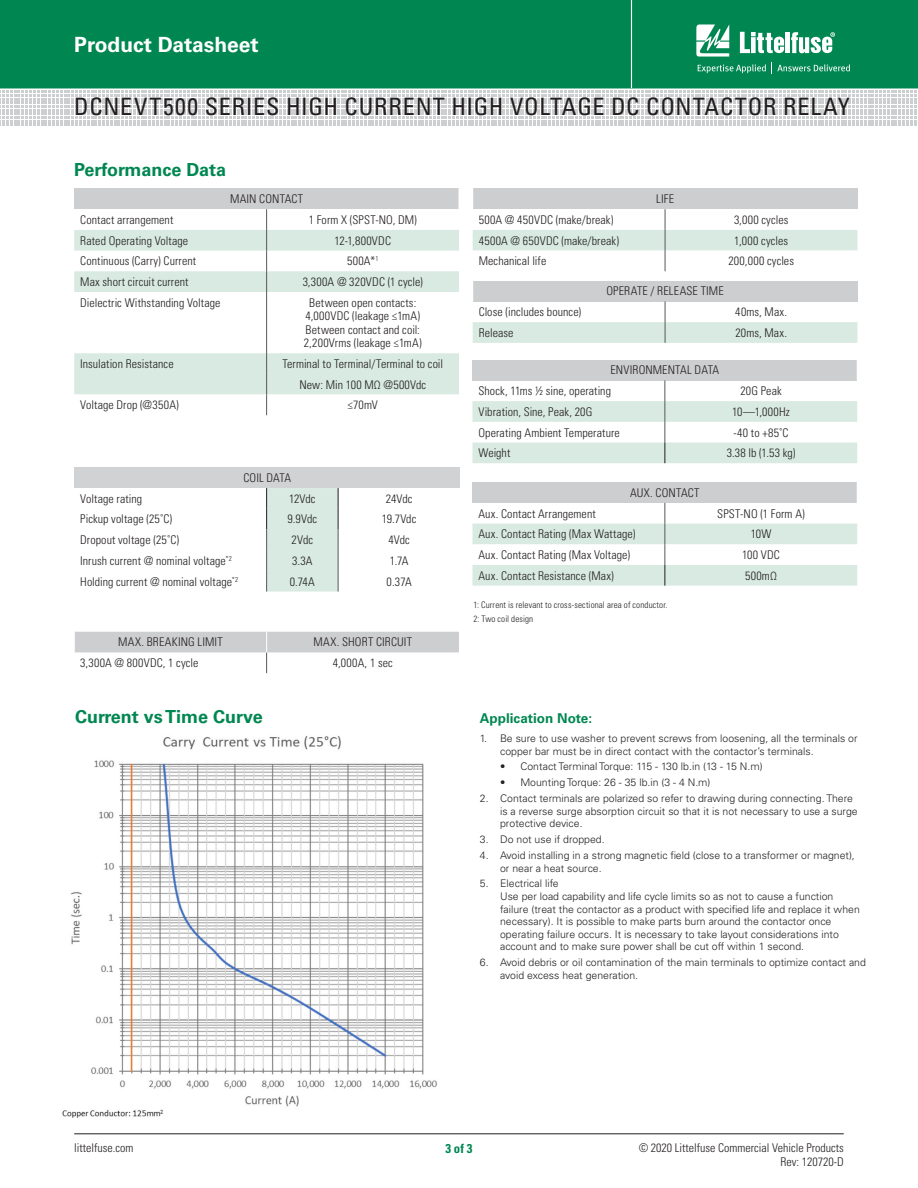
<style>
.page{position:relative;width:918px;height:1188px;background:#fff}
.page>*{position:absolute;margin:0;border:0;box-sizing:border-box;transform-origin:0 0}
.Head_Large{font:condensed 24px "Univers LT Std";letter-spacing:.035em;color:#231f20}
.t1{font:700 21px "Univers LT Std";color:#fff}
.Body_text_bullets{font:700 18px "Univers LT Std";color:#008751}
.Body_text_bullets-2{font:700 13.5px "Univers LT Std";color:#008751}
.t2{font:700 condensed 12.75px "Univers LT Std";color:#008751}
.Chart_Body{font:300 condensed 12px/13.5px "Univers LT Std";letter-spacing:.005em;color:#231f20;text-align:right}
.Chart_Body-2{font:300 condensed 12px "Univers LT Std";letter-spacing:.025em;color:#231f20}
.t3{font:300 10.5px/12.6px "Univers LT Std";color:#231f20}
.Chart_Body-3{font:300 condensed 9px "Univers LT Std";letter-spacing:.015em;color:#231f20}
</style>
<div class="page">
<div style="left:0;top:0;width:918px;height:88px;background:#008751"></div>
<hr style="left:631px;top:0;width:1px;height:88px;background:#fff">
<hr style="left:74px;top:1134px;width:770px;height:1px;background:#231f20">
<svg style="left:0;top:91px;width:917px;height:35px"></svg>
<svg style="left:696px;top:24px;width:33px;height:33px"></svg>
<hr style="left:786px;top:32px;width:4px;height:21px;background:#fff">
<svg style="left:791px;top:32px;width:44px;height:21px"></svg>
<svg style="left:740px;top:32px;width:44px;height:21px"></svg>
<svg style="left:698px;top:64px;width:68px;height:9px"></svg>
<svg style="left:772px;top:63px;width:78px;height:11px"></svg>
<div style="left:74px;top:189px;width:385px;height:20px;background:#cdced0"></div>
<svg style="left:74px;top:230px;width:385px;height:62px;fill:#d8eae1"></svg>
<svg style="left:74px;top:292px;width:385px;height:123px"></svg>
<svg style="left:266px;top:209px;width:1px;height:83px"></svg>
<hr style="left:266px;top:292px;width:1px;height:61px;background:#57585a">
<svg style="left:266px;top:353px;width:1px;height:62px"></svg>
<svg style="left:472px;top:189px;width:385px;height:82px"></svg>
<svg style="left:472px;top:360px;width:385px;height:103px"></svg>
<svg style="left:472px;top:281px;width:385px;height:62px"></svg>
<svg style="left:74px;top:632px;width:385px;height:41px"></svg>
<svg style="left:472px;top:482px;width:385px;height:104px"></svg>
<img style="left:62px;top:736px;width:375px;height:382px">
<div style="left:74px;top:467px;width:386px;height:21px;background:#d1d2d4"></div>
<div style="left:266px;top:488px;width:73px;height:104px;background:#d8eae1"></div>
<h2 class="t1" style="left:74px;top:32px;width:186px">Product Datasheet</h2>
<p class="Head_Large" style="left:74px;top:92px;width:777px">DCNEVT500 SERIES HIGH CURRENT HIGH VOLTAGE DC CONTACTOR RELAY</p>
<p class="Body_text_bullets" style="left:74px;top:160px;width:153px">Performance Data</p>
<p class="Chart_Body" style="left:230px;top:192px;width:75px">MAIN CONTACT</p>
<p class="Chart_Body" style="left:80px;top:213px;width:95px">Contact arrangement</p>
<p class="Chart_Body" style="left:309px;top:213px;width:110px">1 Form X (SPST-NO, DM)</p>
<p class="Chart_Body" style="left:80px;top:234px;width:110px">Rated Operating Voltage</p>
<p class="Chart_Body-2" style="left:335px;top:233px;width:58px">12-1,800VDC</p>
<p class="Chart_Body" style="left:80px;top:254px;width:117px">Continuous (Carry) Current</p>
<p class="Chart_Body" style="left:347px;top:254px;width:33px">500A*<sup>1</sup></p>
<p class="Chart_Body" style="left:80px;top:275px;width:110px">Max short circuit current</p>
<p class="Chart_Body" style="left:303px;top:275px;width:122px">3,300A @ 320VDC (1 cycle)</p>
<p class="Chart_Body" style="left:80px;top:296px;width:142px">Dielectric Withstanding Voltage</p>
<p class="Chart_Body" style="left:305px;top:296px;width:116px;text-align:center">Between open contacts:<br>4,000VDC (leakage ≤1mA)</p>
<p class="Chart_Body" style="left:304px;top:323px;width:119px;text-align:left">Between contact and coil:<br>2,200Vrms (leakage ≤1mA)</p>
<p class="Chart_Body" style="left:80px;top:357px;width:95px">Insulation Resistance</p>
<p class="Chart_Body" style="left:283px;top:357px;width:162px">Terminal to Terminal/Terminal to coil</p>
<p class="Chart_Body" style="left:299px;top:378px;width:128px">New: Min 100 MΩ @500Vdc</p>
<p class="Chart_Body" style="left:80px;top:398px;width:100px">Voltage Drop (@350A)</p>
<p class="Chart_Body" style="left:348px;top:398px;width:32px">≤70mV</p>
<p class="Chart_Body" style="left:243px;top:471px;width:49px">COIL DATA</p>
<p class="Chart_Body" style="left:80px;top:492px;width:63px">Voltage rating</p>
<p class="Chart_Body" style="left:289px;top:492px;width:28px">12Vdc</p>
<p class="Chart_Body" style="left:386px;top:492px;width:28px">24Vdc</p>
<p class="Chart_Body" style="left:80px;top:512px;width:93px">Pickup voltage (25˚C)</p>
<p class="Chart_Body" style="left:288px;top:512px;width:31px">9.9Vdc</p>
<p class="Chart_Body" style="left:382px;top:512px;width:36px">19.7Vdc</p>
<p class="Chart_Body" style="left:80px;top:533px;width:100px">Dropout voltage (25˚C)</p>
<p class="Chart_Body" style="left:292px;top:533px;width:23px">2Vdc</p>
<p class="Chart_Body" style="left:388px;top:533px;width:23px">4Vdc</p>
<p class="Chart_Body" style="left:80px;top:554px;width:153px">Inrush current @ nominal voltage<sup>*2</sup></p>
<p class="Chart_Body" style="left:292px;top:554px;width:22px">3.3A</p>
<p class="Chart_Body" style="left:390px;top:554px;width:20px">1.7A</p>
<p class="Chart_Body" style="left:80px;top:575px;width:160px">Holding current @ nominal voltage<sup>*2</sup></p>
<p class="Chart_Body" style="left:290px;top:575px;width:27px">0.74A</p>
<p class="Chart_Body" style="left:387px;top:575px;width:27px">0.37A</p>
<p class="Chart_Body" style="left:118px;top:635px;width:106px">MAX. BREAKING LIMIT</p>
<p class="Chart_Body" style="left:313px;top:635px;width:100px">MAX. SHORT CIRCUIT</p>
<p class="Chart_Body" style="left:80px;top:656px;width:120px">3,300A @ 800VDC, 1 cycle</p>
<p class="Chart_Body" style="left:333px;top:656px;width:62px">4,000A, 1 sec</p>
<p class="Chart_Body" style="left:656px;top:192px;width:19px">LIFE</p>
<p class="Chart_Body" style="left:479px;top:213px;width:136px">500A @ 450VDC (make/break)</p>
<p class="Chart_Body" style="left:734px;top:213px;width:56px">3,000 cycles</p>
<p class="Chart_Body" style="left:479px;top:234px;width:142px">4500A @ 650VDC (make/break)</p>
<p class="Chart_Body" style="left:734px;top:234px;width:55px">1,000 cycles</p>
<p class="Chart_Body" style="left:479px;top:254px;width:69px">Mechanical life</p>
<p class="Chart_Body" style="left:728px;top:254px;width:67px">200,000 cycles</p>
<p class="Chart_Body" style="left:606px;top:285px;width:119px">OPERATE / RELEASE TIME</p>
<p class="Chart_Body" style="left:479px;top:305px;width:104px">Close (includes bounce)</p>
<p class="Chart_Body" style="left:735px;top:305px;width:53px">40ms, Max.</p>
<p class="Chart_Body" style="left:479px;top:326px;width:36px">Release</p>
<p class="Chart_Body" style="left:735px;top:326px;width:53px">20ms, Max.</p>
<p class="Chart_Body" style="left:610px;top:363px;width:110px">ENVIRONMENTAL DATA</p>
<p class="Chart_Body" style="left:478px;top:384px;width:134px">Shock, 11ms ½ sine, operating</p>
<p class="Chart_Body" style="left:740px;top:384px;width:43px">20G Peak</p>
<p class="Chart_Body" style="left:478px;top:405px;width:116px">Vibration, Sine, Peak, 20G</p>
<p class="Chart_Body" style="left:732px;top:405px;width:59px">10—1,000Hz</p>
<p class="Chart_Body" style="left:478px;top:426px;width:143px">Operating Ambient Temperature</p>
<p class="Chart_Body" style="left:733px;top:426px;width:57px">-40 to +85˚C</p>
<p class="Chart_Body" style="left:478px;top:446px;width:33px">Weight</p>
<p class="Chart_Body" style="left:727px;top:446px;width:70px">3.38 lb (1.53 kg)</p>
<p class="Chart_Body" style="left:630px;top:486px;width:71px">AUX. CONTACT</p>
<p class="Chart_Body" style="left:478px;top:507px;width:119px">Aux. Contact Arrangement</p>
<p class="Chart_Body" style="left:717px;top:507px;width:89px">SPST-NO (1 Form A)</p>
<p class="Chart_Body" style="left:478px;top:527px;width:158px">Aux. Contact Rating (Max Wattage)</p>
<p class="Chart_Body" style="left:751px;top:527px;width:22px">10W</p>
<p class="Chart_Body" style="left:478px;top:548px;width:153px">Aux. Contact Rating (Max Voltage)</p>
<p class="Chart_Body" style="left:742px;top:548px;width:39px">100 VDC</p>
<p class="Chart_Body" style="left:478px;top:569px;width:137px">Aux. Contact Resistance (Max)</p>
<p class="Chart_Body" style="left:745px;top:569px;width:33px">500mΩ</p>
<p class="Chart_Body-3" style="left:473px;top:600px;width:196px">1: Current is relevant to cross-sectional area of conductor.</p>
<p class="Chart_Body-3" style="left:473px;top:613px;width:61px">2: Two coil design</p>
<p class="Body_text_bullets" style="left:75px;top:707px;width:189px">Current vs Time Curve</p>
<p class="Body_text_bullets-2" style="left:480px;top:710px;width:114px">Application Note:</p>
<p class="t3" style="left:500px;top:732px;width:359px;text-indent:-20px">1. Be sure to use washer to prevent screws from loosening, all the terminals or copper bar must be in direct contact with the contactor’s terminals.</p>
<p class="t3" style="left:500px;top:760px;width:264px">• Contact Terminal Torque: 115 - 130 lb.in (13 - 15 N.m)</p>
<p class="t3" style="left:500px;top:776px;width:212px">• Mounting Torque: 26 - 35 lb.in (3 - 4 N.m)</p>
<p class="t3" style="left:500px;top:792px;width:359px;text-indent:-20px">2. Contact terminals are polarized so refer to drawing during connecting. There is a reverse surge absorption circuit so that it is not necessary to use a surge protective device.</p>
<p class="t3" style="left:480px;top:833px;width:126px">3. Do not use if dropped.</p>
<p class="t3" style="left:500px;top:849px;width:356px;text-indent:-20px">4. Avoid installing in a strong magnetic field (close to a transformer or magnet), or near a heat source.</p>
<p class="t3" style="left:500px;top:877px;width:361px;text-indent:-20px">5. Electrical life<br>Use per load capability and life cycle limits so as not to cause a function failure (treat the contactor as a product with specified life and replace it when necessary). It is possible to make parts burn around the contactor once operating failure occurs. It is necessary to take layout considerations into account and to make sure power shall be cut off within 1 second.</p>
<p class="t3" style="left:500px;top:956px;width:367px;text-indent:-20px">6. Avoid debris or oil contamination of the main terminals to optimize contact and avoid excess heat generation.</p>
<p class="Chart_Body" style="left:74px;top:1141px;width:61px">littelfuse.com</p>
<p class="t2" style="left:445px;top:1140px;width:29px">3 of 3</p>
<p class="Chart_Body" style="left:639px;top:1141px;width:207px">© 2020 Littelfuse Commercial Vehicle Products<br>Rev: 120720-D</p>
</div>
